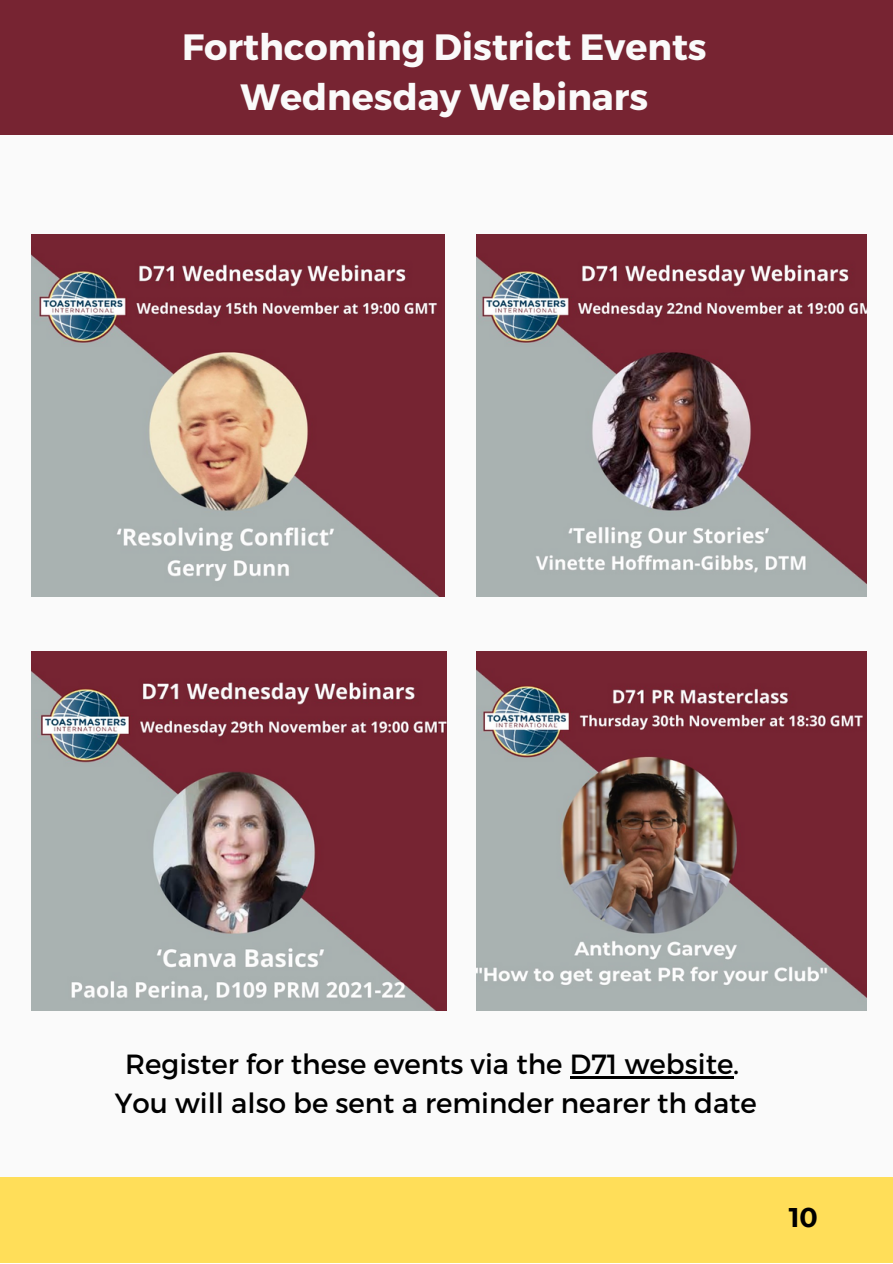
<style>
.page{position:relative;width:893px;height:1264px;background:#fff}
.page>*{position:absolute;margin:0;border:0;box-sizing:border-box;transform-origin:0 0}
.t1{font:700 36.6px "Montserrat";color:#fafafa}
.t2{font:27.75px "Montserrat";color:#000}
.t3{font:700 27px "Montserrat";color:#000}
</style>
<div class="page">
<div style="left:0;top:0;width:892px;height:1262px;background:#fafafa"></div>
<div style="left:0;top:1176px;width:892px;height:86px;background:#ffde59"></div>
<div style="left:0;top:0;width:892px;height:134px;background:#772432"></div>
<img style="left:32px;top:234px;width:412px;height:362px">
<img style="left:476px;top:234px;width:390px;height:362px">
<img style="left:32px;top:651px;width:414px;height:359px">
<img style="left:476px;top:651px;width:390px;height:359px">
<hr style="left:569px;top:1076px;width:164px;height:2px;background:#000">
<p class="t1" style="left:182px;top:23px;width:526px">Forthcoming District Events</p>
<p class="t1" style="left:241px;top:74px;width:409px">Wednesday Webinars</p>
<p class="t2" style="left:125px;top:1046px;width:615px">Register for these events via the D71 website.</p>
<p class="t2" style="left:115px;top:1084px;width:643px">You will also be sent a reminder nearer th date</p>
<p class="t3" style="left:788px;top:1200px;width:30px">10</p>
</div>
